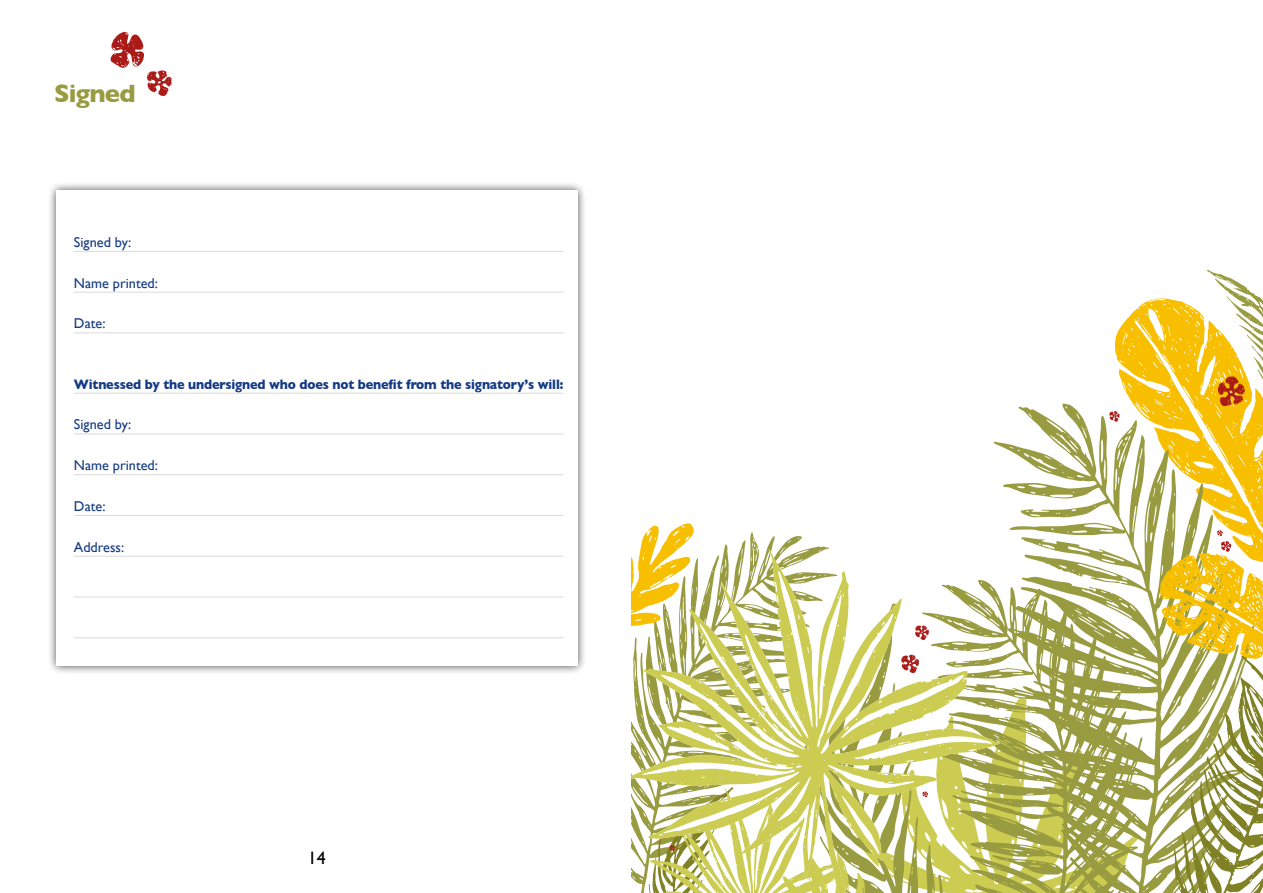
<style>
.page{position:relative;width:1263px;height:893px;background:#fff}
.page>*{position:absolute;margin:0;border:0;box-sizing:border-box;transform-origin:0 0}
.t1{font:700 25.5px "Gill Sans";letter-spacing:-.03em;color:#999b40}
.t2{font:18px "Gill Sans";color:#000}
.t3{font:14.25px "Gill Sans";color:#143a84}
.t4{font:700 13.95px "Gill Sans";letter-spacing:-.01em;color:#143a84;scale:.91 1}
</style>
<div class="page">
<svg style="left:994px;top:403px;width:115px;height:177px"></svg>
<svg style="left:1000px;top:580px;width:109px;height:313px;fill:#9ea045"></svg>
<svg style="left:640px;top:523px;width:189px;height:27px"></svg>
<svg style="left:1109px;top:271px;width:154px;height:622px"></svg>
<svg style="left:631px;top:550px;width:369px;height:343px"></svg>
<div style="left:47px;top:181px;width:540px;height:493px;background:#000;opacity:.75"></div>
<div style="left:56px;top:190px;width:521px;height:475px;background:#fff"></div>
<hr style="left:74px;top:251px;width:489px;height:1px;background:#dadada">
<hr style="left:74px;top:292px;width:489px;height:1px;background:#dadada">
<hr style="left:74px;top:333px;width:489px;height:1px;background:#dadada">
<hr style="left:74px;top:393px;width:489px;height:1px;background:#dadada">
<hr style="left:74px;top:434px;width:489px;height:1px;background:#dadada">
<hr style="left:74px;top:474px;width:489px;height:1px;background:#dadada">
<hr style="left:74px;top:515px;width:489px;height:1px;background:#dadada">
<hr style="left:74px;top:556px;width:489px;height:1px;background:#dadada">
<hr style="left:74px;top:597px;width:489px;height:1px;background:#dadada">
<hr style="left:74px;top:637px;width:489px;height:1px;background:#dadada">
<svg style="left:110px;top:31px;width:62px;height:65px"></svg>
<h1 class="t1" style="left:54px;top:73px;width:83px">Signed</h1>
<p class="t3" style="left:74px;top:234px;width:59px">Signed by:</p>
<p class="t3" style="left:74px;top:274px;width:85px">Name printed:</p>
<p class="t3" style="left:74px;top:315px;width:33px">Date:</p>
<p class="t4" style="left:74px;top:373px;width:539px">Witnessed by the undersigned who does not benefit from the signatory’s will:</p>
<p class="t3" style="left:74px;top:416px;width:59px">Signed by:</p>
<p class="t3" style="left:74px;top:457px;width:85px">Name printed:</p>
<p class="t3" style="left:74px;top:498px;width:33px">Date:</p>
<p class="t3" style="left:74px;top:539px;width:52px">Address:</p>
<p class="t2" style="left:308px;top:847px;width:19px">14</p>
</div>
